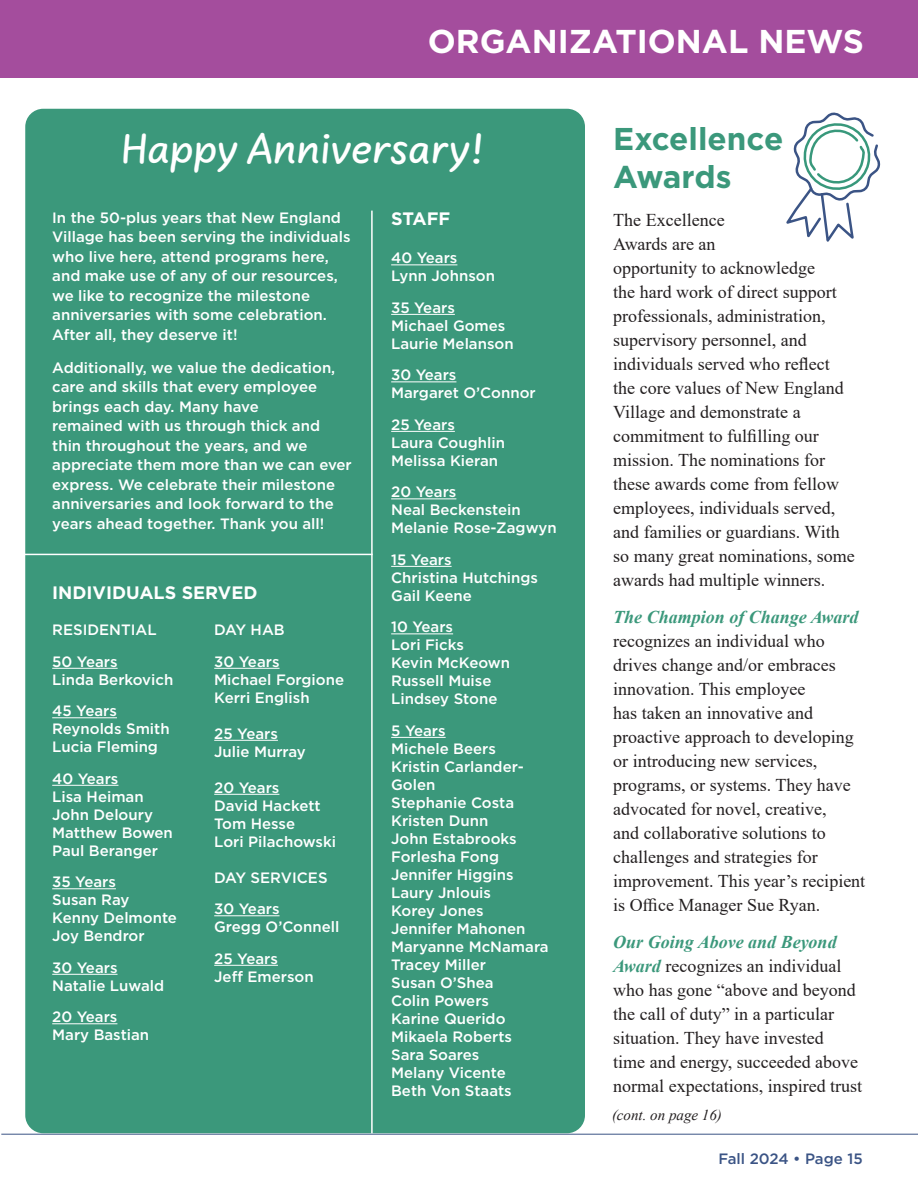
<style>
.page{position:relative;width:918px;height:1188px;background:#fff}
.page>*{position:absolute;margin:0;border:0;box-sizing:border-box;transform-origin:0 0}
.t1{font:500 43.5px "Uberhand Pro";color:#fff}
.t2{font:700 33px "Gotham";color:#fff}
.t3{font:700 31.5px/37.8px "Gotham";color:#3b987b}
.t4{font:18px/24px "Times New Roman";color:#231f20}
.t5{font:italic 700 18px "Times New Roman";color:#3b987b}
.t6{font:700 18px "Gotham";color:#fff}
.t7{font:500 15px/18px "Gotham";color:#fff}
.t8{font:500 15px "Gotham";color:#3b5485}
.t9{font:italic 15px "Times New Roman";color:#231f20}
.s1{font-weight:700;font-style:italic;color:#3b987b}
</style>
<div class="page">
<hr style="left:1px;top:1134px;width:917px;height:1px;background:#3b5485">
<div style="left:25px;top:109px;width:560px;height:1024px;background:#3b987b;border-radius:18px"></div>
<div style="left:0;top:0;width:918px;height:78px;background:#a44d9d"></div>
<hr style="left:391px;top:264px;width:66px;height:1px;background:#fff">
<hr style="left:391px;top:314px;width:64px;height:1px;background:#fff">
<hr style="left:391px;top:381px;width:65px;height:1px;background:#fff">
<hr style="left:391px;top:431px;width:64px;height:1px;background:#fff">
<hr style="left:391px;top:498px;width:65px;height:1px;background:#fff">
<hr style="left:391px;top:566px;width:61px;height:1px;background:#fff">
<hr style="left:391px;top:633px;width:62px;height:1px;background:#fff">
<hr style="left:391px;top:737px;width:55px;height:1px;background:#fff">
<hr style="left:52px;top:668px;width:66px;height:1px;background:#fff">
<hr style="left:52px;top:717px;width:65px;height:1px;background:#fff">
<hr style="left:52px;top:785px;width:66px;height:1px;background:#fff">
<hr style="left:52px;top:888px;width:64px;height:1px;background:#fff">
<hr style="left:52px;top:974px;width:66px;height:1px;background:#fff">
<hr style="left:52px;top:1023px;width:65px;height:1px;background:#fff">
<hr style="left:214px;top:668px;width:66px;height:1px;background:#fff">
<hr style="left:214px;top:740px;width:64px;height:1px;background:#fff">
<hr style="left:214px;top:794px;width:65px;height:1px;background:#fff">
<hr style="left:214px;top:915px;width:66px;height:1px;background:#fff">
<hr style="left:214px;top:965px;width:64px;height:1px;background:#fff">
<hr style="left:23px;top:554px;width:350px;height:1px;background:#fff">
<hr style="left:371px;top:211px;width:2px;height:922px;background:#fff">
<svg style="left:786px;top:112px;width:95px;height:130px"></svg>
<h2 class="t2" style="left:428px;top:19px;width:438px">ORGANIZATIONAL NEWS</h2>
<h1 class="t1" style="left:121px;top:117px;width:365px">Happy Anniversary!</h1>
<h3 class="t3" style="left:613px;top:120px;width:172px">Excellence<br>Awards</h3>
<p class="t4" style="left:613px;top:207px;width:243px">The Excellence<br>Awards are an<br>opportunity to acknowledge<br>the hard work of direct support professionals, administration, supervisory personnel, and individuals served who reflect the core values of New England<br>Village and demonstrate a commitment to fulfilling our mission. The nominations for these awards come from fellow employees, individuals served, and families or guardians. With so many great nominations, some awards had multiple winners.</p>
<p class="t5" style="left:613px;top:604px;width:247px">The Champion of Change Award</p>
<p class="t4" style="left:613px;top:628px;width:254px">recognizes an individual who drives change and/or embraces innovation. This employee<br>has taken an innovative and proactive approach to developing or introducing new services, programs, or systems. They have advocated for novel, creative,<br>and collaborative solutions to challenges and strategies for improvement. This year’s recipient is Office Manager Sue Ryan.</p>
<p class="t4" style="left:613px;top:930px;width:250px"><span class="s1">Our Going Above and Beyond<br>Award</span> recognizes an individual who has gone “above and beyond the call of duty” in a particular situation. They have invested<br>time and energy, succeeded above normal expectations, inspired trust</p>
<p class="t9" style="left:612px;top:1104px;width:111px">(cont. on page 16)</p>
<p class="t7" style="left:52px;top:207px;width:300px;line-height:19.5px">In the 50-plus years that New England Village has been serving the individuals who live here, attend programs here, and make use of any of our resources, we like to recognize the milestone anniversaries with some celebration.<br>After all, they deserve it!</p>
<p class="t7" style="left:52px;top:357px;width:301px;line-height:19.5px">Additionally, we value the dedication, care and skills that every employee brings each day. Many have<br>remained with us through thick and thin throughout the years, and we appreciate them more than we can ever express. We celebrate their milestone anniversaries and look forward to the years ahead together. Thank you all!</p>
<p class="t6" style="left:391px;top:207px;width:61px">STAFF</p>
<p class="t7" style="left:391px;top:249px;width:105px">40 Years<br>Lynn Johnson</p>
<p class="t7" style="left:391px;top:298px;width:124px">35 Years<br>Michael Gomes<br>Laurie Melanson</p>
<p class="t7" style="left:391px;top:366px;width:146px">30 Years<br>Margaret O’Connor</p>
<p class="t7" style="left:391px;top:415px;width:115px">25 Years<br>Laura Coughlin<br>Melissa Kieran</p>
<p class="t7" style="left:391px;top:483px;width:167px">20 Years<br>Neal Beckenstein<br>Melanie Rose-Zagwyn</p>
<p class="t7" style="left:391px;top:550px;width:148px">15 Years<br>Christina Hutchings<br>Gail Keene</p>
<p class="t7" style="left:391px;top:618px;width:120px">10 Years<br>Lori Ficks<br>Kevin McKeown<br>Russell Muise<br>Lindsey Stone</p>
<p class="t7" style="left:391px;top:721px;width:159px">5 Years<br>Michele Beers<br>Kristin Carlander-<br>Golen<br>Stephanie Costa<br>Kristen Dunn<br>John Estabrooks<br>Forlesha Fong<br>Jennifer Higgins<br>Laury Jnlouis<br>Korey Jones<br>Jennifer Mahonen<br>Maryanne McNamara<br>Tracey Miller<br>Susan O’Shea<br>Colin Powers<br>Karine Querido<br>Mikaela Roberts<br>Sara Soares<br>Melany Vicente<br>Beth Von Staats</p>
<p class="t6" style="left:52px;top:580px;width:207px">INDIVIDUALS SERVED</p>
<p class="t7" style="left:52px;top:614px;width:106px;line-height:31.5px">RESIDENTIAL<br>50 Years</p>
<p class="t7" style="left:52px;top:664px;width:123px;line-height:31.5px">Linda Berkovich<br>45 Years</p>
<p class="t7" style="left:52px;top:720px;width:119px">Reynolds Smith<br>Lucia Fleming</p>
<p class="t7" style="left:52px;top:769px;width:122px">40 Years<br>Lisa Heiman<br>John Deloury<br>Matthew Bowen<br>Paul Beranger</p>
<p class="t7" style="left:52px;top:873px;width:126px">35 Years<br>Susan Ray<br>Kenny Delmonte<br>Joy Bendror</p>
<p class="t7" style="left:52px;top:958px;width:114px">30 Years<br>Natalie Luwald</p>
<p class="t7" style="left:52px;top:1008px;width:99px">20 Years<br>Mary Bastian</p>
<p class="t7" style="left:214px;top:614px;width:72px;line-height:31.5px">DAY HAB<br>30 Years</p>
<p class="t7" style="left:214px;top:670px;width:131px">Michael Forgione<br>Kerri English</p>
<p class="t7" style="left:214px;top:724px;width:93px">25 Years<br>Julie Murray</p>
<p class="t7" style="left:214px;top:778px;width:123px">20 Years<br>David Hackett<br>Tom Hesse<br>Lori Pilachowski</p>
<p class="t7" style="left:214px;top:862px;width:115px;line-height:31.5px">DAY SERVICES<br>30 Years</p>
<p class="t7" style="left:214px;top:911px;width:127px;line-height:31.5px">Gregg O’Connell<br>25 Years</p>
<p class="t7" style="left:214px;top:967px;width:101px">Jeff Emerson</p>
<p class="t8" style="left:718px;top:1149px;width:146px">Fall 2024 • Page 15</p>
</div>
